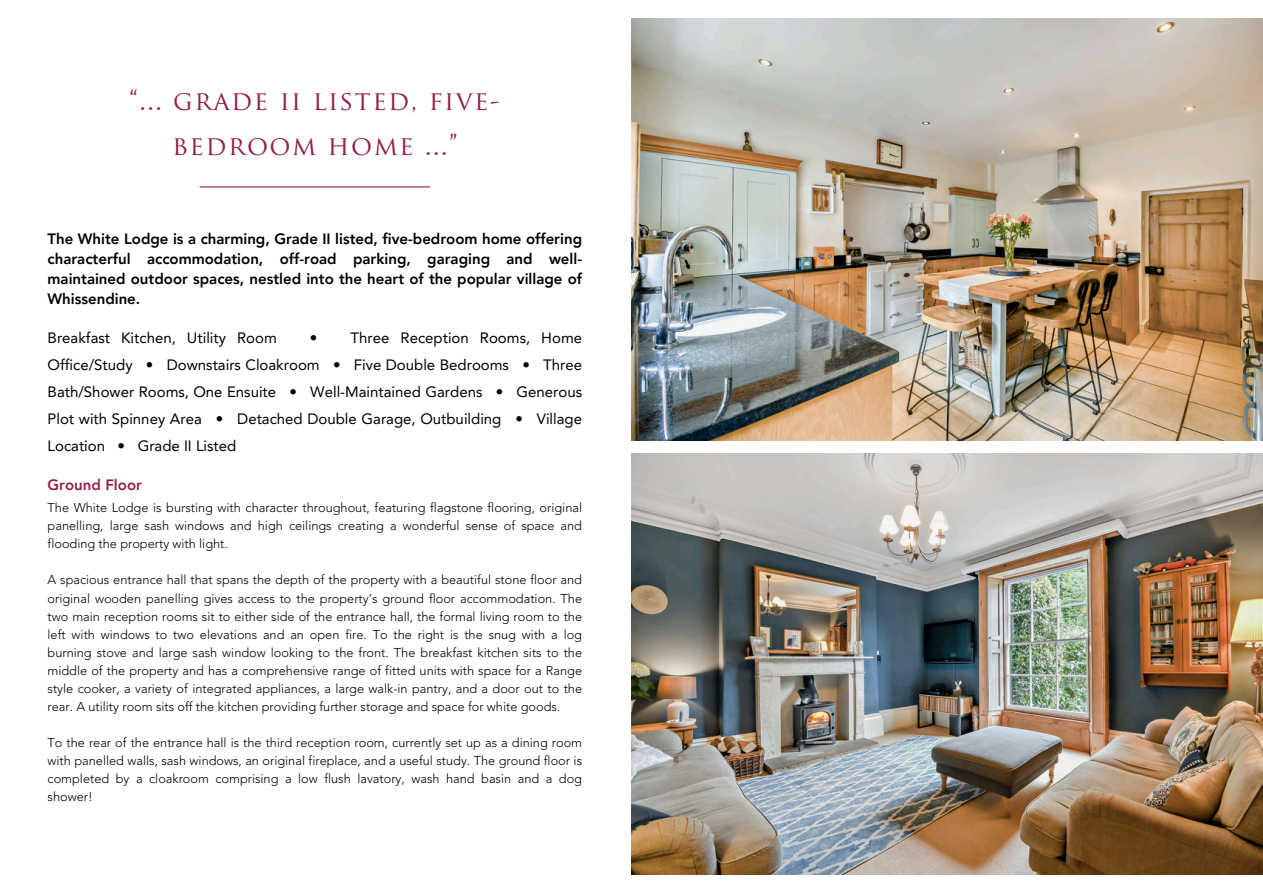
<style>
.page{position:relative;width:1263px;height:894px;background:#fff}
.page>*{position:absolute;margin:0;border:0;box-sizing:border-box;transform-origin:0 0}
.t1{font:26.1px/45px "Trajan Pro";letter-spacing:.055em;color:#932147;text-align:center}
.t2{font:15px/27px "Avenir LT Pro";color:#000;text-align:justify}
.t3{font:800 15px/20.2px "Avenir LT Pro";color:#000;text-align:justify}
.t4{font:800 15px "Avenir LT Pro";color:#932147}
.t5{font:300 12.75px/18px "Avenir";color:#000;text-align:justify}
</style>
<div class="page">
<hr style="left:200px;top:186px;width:230px;height:1px;background:#932147">
<img style="left:631px;top:19px;width:631px;height:421px">
<img style="left:631px;top:453px;width:631px;height:421px">
<h1 class="t1" style="left:129px;top:81px;width:372px">“... GRADE II LISTED, FIVE-<br>BEDROOM HOME ...”</h1>
<h2 class="t3" style="left:48px;top:229px;width:536px">The White Lodge is a charming, Grade II listed, five-bedroom home offering characterful accommodation, off-road parking, garaging and well&shy;maintained outdoor spaces, nestled into the heart of the popular village of Whissendine.</h2>
<h3 class="t2" style="left:48px;top:326px;width:231px">Breakfast Kitchen, Utility Room</h3>
<h3 class="t2" style="left:48px;top:326px;width:536px;text-indent:262px">• Three Reception Rooms, Home Office/Study • Downstairs Cloakroom • Five Double Bedrooms • Three Bath/Shower Rooms, One Ensuite • Well-Maintained Gardens • Generous Plot with Spinney Area • Detached Double Garage, Outbuilding • Village Location • Grade II Listed</h3>
<p class="t4" style="left:48px;top:479px;width:96px">Ground Floor</p>
<h2 class="t5" style="left:48px;top:499px;width:536px">The White Lodge is bursting with character throughout, featuring flagstone flooring, original panelling, large sash windows and high ceilings creating a wonderful sense of space and flooding the property with light.</h2>
<p class="t5" style="left:48px;top:571px;width:536px">A spacious entrance hall that spans the depth of the property with a beautiful stone floor and original wooden panelling gives access to the property’s ground floor accommodation. The two main reception rooms sit to either side of the entrance hall, the formal living room to the left with windows to two elevations and an open fire. To the right is the snug with a log burning stove and large sash window looking to the front. The breakfast kitchen sits to the middle of the property and has a comprehensive range of fitted units with space for a Range style cooker, a variety of integrated appliances, a large walk-in pantry, and a door out to the rear. A utility room sits off the kitchen providing further storage and space for white goods.</p>
<p class="t5" style="left:48px;top:734px;width:536px">To the rear of the entrance hall is the third reception room, currently set up as a dining room with panelled walls, sash windows, an original fireplace, and a useful study. The ground floor is completed by a cloakroom comprising a low flush lavatory, wash hand basin and a dog shower!</p>
</div>
